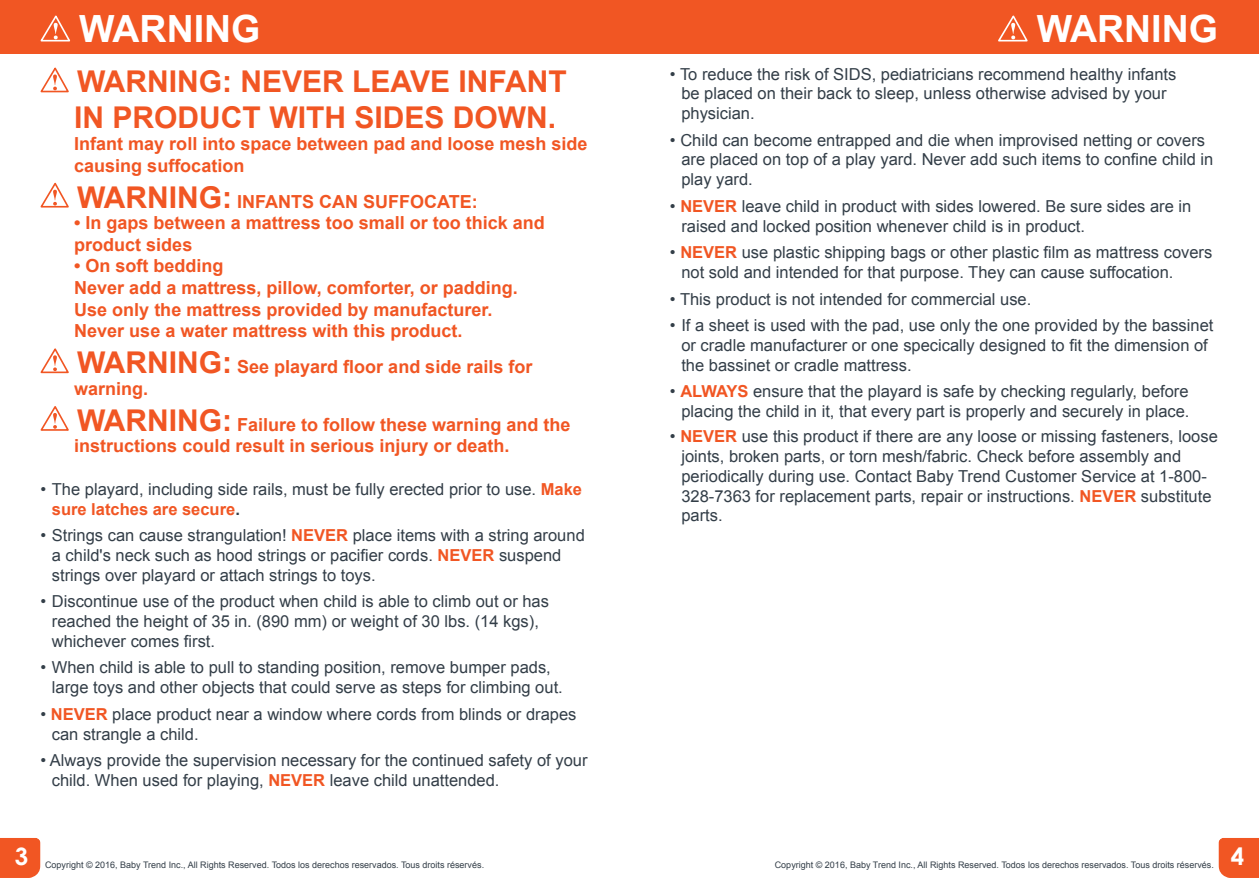
<style>
.page{position:relative;width:1259px;height:893px;background:#fff}
.page>*{position:absolute;margin:0;border:0;box-sizing:border-box;transform-origin:0 0}
.t1{font:700 37.5px "Arial";color:#fff}
.t2{font:700 30px/36px "Arial";color:#f15623}
.t3{font:700 24px "Century Gothic";color:#fff}
.t4{font:700 18px/21.6px "Arial";color:#f15623}
.t5{font:16.5px/19.8px "Arial";color:#333e48}
.t6{font:9px "Arial";color:#333e48}
.s1{font-size:30px}
.s2{font-weight:700;color:#f15623}
.s3{font-weight:700}
</style>
<div class="page">
<div style="left:0;top:838px;width:40px;height:40px;background:#f15623"></div>
<div style="left:1218px;top:838px;width:41px;height:40px;background:#f15623"></div>
<div style="left:0;top:0;width:629px;height:54px;background:#f15623"></div>
<div style="left:629px;top:0;width:630px;height:54px;background:#f15623"></div>
<svg style="left:40px;top:15px;width:31px;height:27px"></svg>
<svg style="left:998px;top:15px;width:30px;height:27px"></svg>
<svg style="left:40px;top:67px;width:29px;height:26px"></svg>
<svg style="left:40px;top:182px;width:29px;height:26px"></svg>
<svg style="left:40px;top:348px;width:29px;height:26px"></svg>
<svg style="left:40px;top:406px;width:29px;height:25px"></svg>
<h1 class="t1" style="left:79px;top:3px;width:183px">WARNING</h1>
<h1 class="t1" style="left:1036px;top:3px;width:183px">WARNING</h1>
<h2 class="t2" style="left:74px;top:65px;width:494px">WARNING: NEVER LEAVE INFANT<br>IN PRODUCT WITH SIDES DOWN.</h2>
<p class="t4" style="left:74px;top:133px;width:515px">Infant may roll into space between pad and loose mesh side causing suffocation</p>
<p class="t4" style="left:77px;top:191px;width:402px"><span class="s1">WARNING:</span> INFANTS CAN SUFFOCATE:</p>
<p class="t4" style="left:74px;top:213px;width:472px">• In gaps between a mattress too small or too thick and product sides</p>
<p class="t4" style="left:74px;top:256px;width:445px">• On soft bedding<br>Never add a mattress, pillow, comforter, or padding.<br>Use only the mattress provided by manufacturer.<br>Never use a water mattress with this product.</p>
<p class="t4" style="left:74px;top:357px;width:459px"><span class="s1">WARNING:</span> See playard floor and side rails for warning.</p>
<p class="t4" style="left:74px;top:414px;width:497px"><span class="s1">WARNING:</span> Failure to follow these warning and the instructions could result in serious injury or death.</p>
<p class="t5" style="left:52px;top:479px;width:532px;text-indent:-11px">• The playard, including side rails, must be fully erected prior to use. <span class="s2">Make sure latches are secure</span><span class="s3">.</span></p>
<p class="t5" style="left:52px;top:526px;width:534px;text-indent:-11px">• Strings can cause strangulation! <span class="s2">NEVER</span> place items with a string around a child's neck such as hood strings or pacifier cords. <span class="s2">NEVER</span> suspend strings over playard or attach strings to toys.</p>
<p class="t5" style="left:52px;top:592px;width:499px;text-indent:-11px">• Discontinue use of the product when child is able to climb out or has reached the height of 35 in. (890 mm) or weight of 30 lbs. (14 kgs), whichever comes first.</p>
<p class="t5" style="left:52px;top:658px;width:512px;text-indent:-11px">• When child is able to pull to standing position, remove bumper pads, large toys and other objects that could serve as steps for climbing out.</p>
<p class="t5" style="left:52px;top:704px;width:526px;text-indent:-11px">• <span class="s2">NEVER</span> place product near a window where cords from blinds or drapes can strangle a child.</p>
<p class="t5" style="left:52px;top:751px;width:537px;text-indent:-11px">• Always provide the supervision necessary for the continued safety of your child. When used for playing, <span class="s2">NEVER</span> leave child unattended.</p>
<p class="t5" style="left:681px;top:64px;width:496px;text-indent:-11px">• To reduce the risk of SIDS, pediatricians recommend healthy infants be placed on their back to sleep, unless otherwise advised by your physician.</p>
<p class="t5" style="left:681px;top:130px;width:533px;text-indent:-11px">• Child can become entrapped and die when improvised netting or covers are placed on top of a play yard. Never add such items to confine child in play yard.</p>
<p class="t5" style="left:681px;top:196px;width:511px;text-indent:-11px">• <span class="s2">NEVER</span> leave child in product with sides lowered. Be sure sides are in raised and locked position whenever child is in product.</p>
<p class="t5" style="left:681px;top:243px;width:532px;text-indent:-11px">• <span class="s2">NEVER</span> use plastic shipping bags or other plastic film as mattress covers not sold and intended for that purpose. They can cause suffocation.</p>
<p class="t5" style="left:670px;top:289px;width:363px">• This product is not intended for commercial use.</p>
<p class="t5" style="left:681px;top:316px;width:533px;text-indent:-11px">• If a sheet is used with the pad, use only the one provided by the bassinet or cradle manufacturer or one specically designed to fit the dimension of the bassinet or cradle mattress.</p>
<p class="t5" style="left:670px;top:382px;width:521px;text-align:right">• <span class="s2">ALWAYS</span> ensure that the playard is safe by checking regularly, before placing the child in it, that every part is properly and securely in place.</p>
<p class="t5" style="left:681px;top:427px;width:538px;text-indent:-11px">• <span class="s2">NEVER</span> use this product if there are any loose or missing fasteners, loose joints, broken parts, or torn mesh/fabric. Check before assembly and periodically during use. Contact Baby Trend Customer Service at 1-800- 328-7363 for replacement parts, repair or instructions. <span class="s2">NEVER</span> substitute parts.</p>
<h3 class="t3" style="left:15px;top:842px;width:15px">3</h3>
<p class="t6" style="left:45px;top:858px;width:441px">Copyright © 2016, Baby Trend Inc., All Rights Reserved. Todos los derechos reservados. Tous droits réservés.</p>
<p class="t6" style="left:775px;top:858px;width:441px">Copyright © 2016, Baby Trend Inc., All Rights Reserved. Todos los derechos reservados. Tous droits réservés.</p>
<h3 class="t3" style="left:1230px;top:842px;width:15px">4</h3>
</div>
